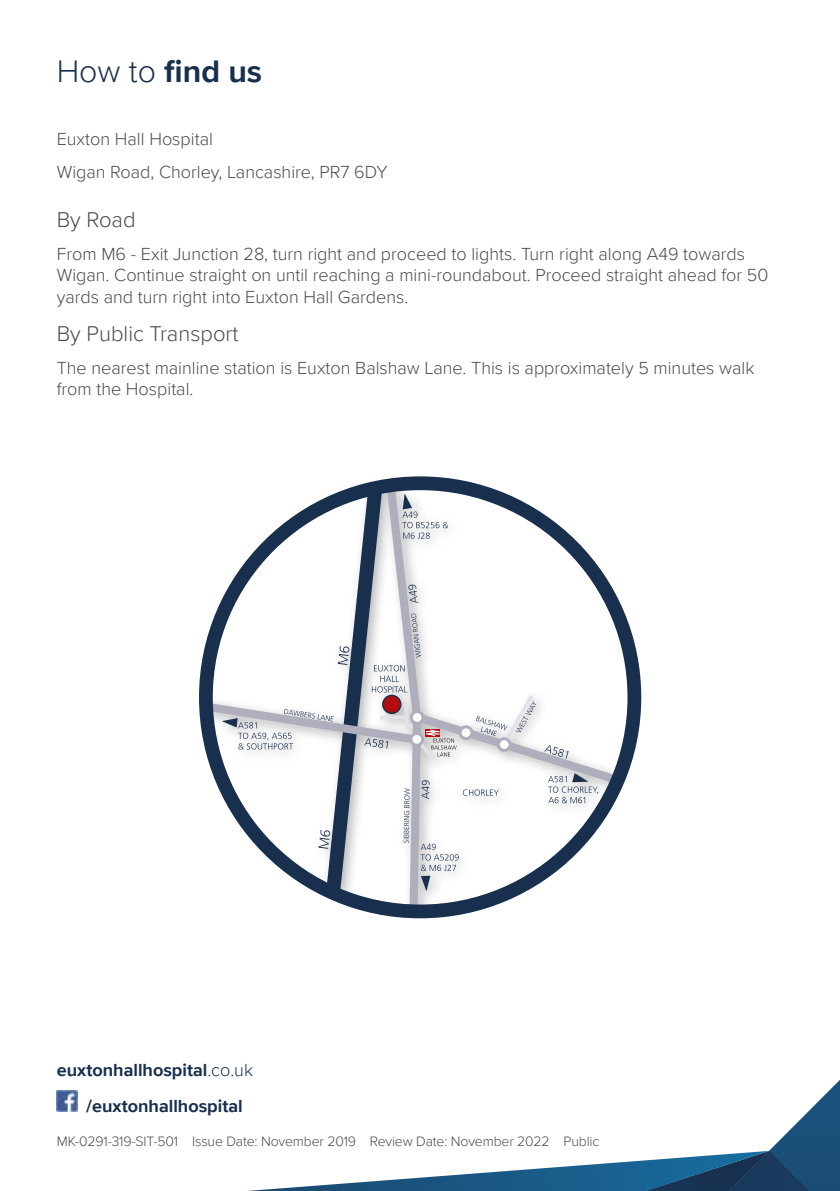
<style>
.page{position:relative;width:840px;height:1191px;background:#fff}
.page>*{position:absolute;margin:0;border:0;box-sizing:border-box;transform-origin:0 0}
.t1{font:700 32px "Proxima Nova";color:#182f4e}
.t2{font:300 22px "Proxima Nova";color:#4a4a49}
.t3{font:300 18px/21.6px "Proxima Nova";color:#4a4a49}
.t4{font:700 18px/35.6px "Proxima Nova";color:#182f4e}
.t5{font:300 14px "Proxima Nova";letter-spacing:-.01em;color:#4a4a49}
.s1{font-weight:300}
</style>
<div class="page">
<svg style="left:247px;top:1081px;width:592px;height:110px"></svg>
<img style="left:57px;top:1090px;width:21px;height:21px">
<svg style="left:206px;top:483px;width:421px;height:428px"></svg>
<div style="left:199px;top:476px;width:442px;height:442px;border:14px solid #182f4e;border-radius:50%"></div>
<h1 class="t1" style="left:57px;top:47px;width:207px"><span class="s1">How to</span> find us</h1>
<p class="t3" style="left:57px;top:121px;width:332px;line-height:33px">Euxton Hall Hospital<br>Wigan Road, Chorley, Lancashire, PR7 6DY</p>
<p class="t2" style="left:57px;top:203px;width:80px">By Road</p>
<p class="t3" style="left:57px;top:242px;width:712px">From M6 - Exit Junction 28, turn right and proceed to lights. Turn right along A49 towards<br>Wigan. Continue straight on until reaching a mini-roundabout. Proceed straight ahead for 50 yards and turn right into Euxton Hall Gardens.</p>
<p class="t2" style="left:57px;top:317px;width:183px">By Public Transport</p>
<p class="t3" style="left:57px;top:356px;width:698px">The nearest mainline station is Euxton Balshaw Lane. This is approximately 5 minutes walk from the Hospital.</p>
<p class="t4" style="left:86px;top:1051px;width:168px;text-indent:-29px">euxtonhallhospital<span class="s1">.co.uk </span>/euxtonhallhospital</p>
<p class="t5" style="left:57px;top:1130px;width:543px">MK-0291-319-SIT-501 Issue Date: November 2019 Review Date: November 2022 Public</p>
</div>
